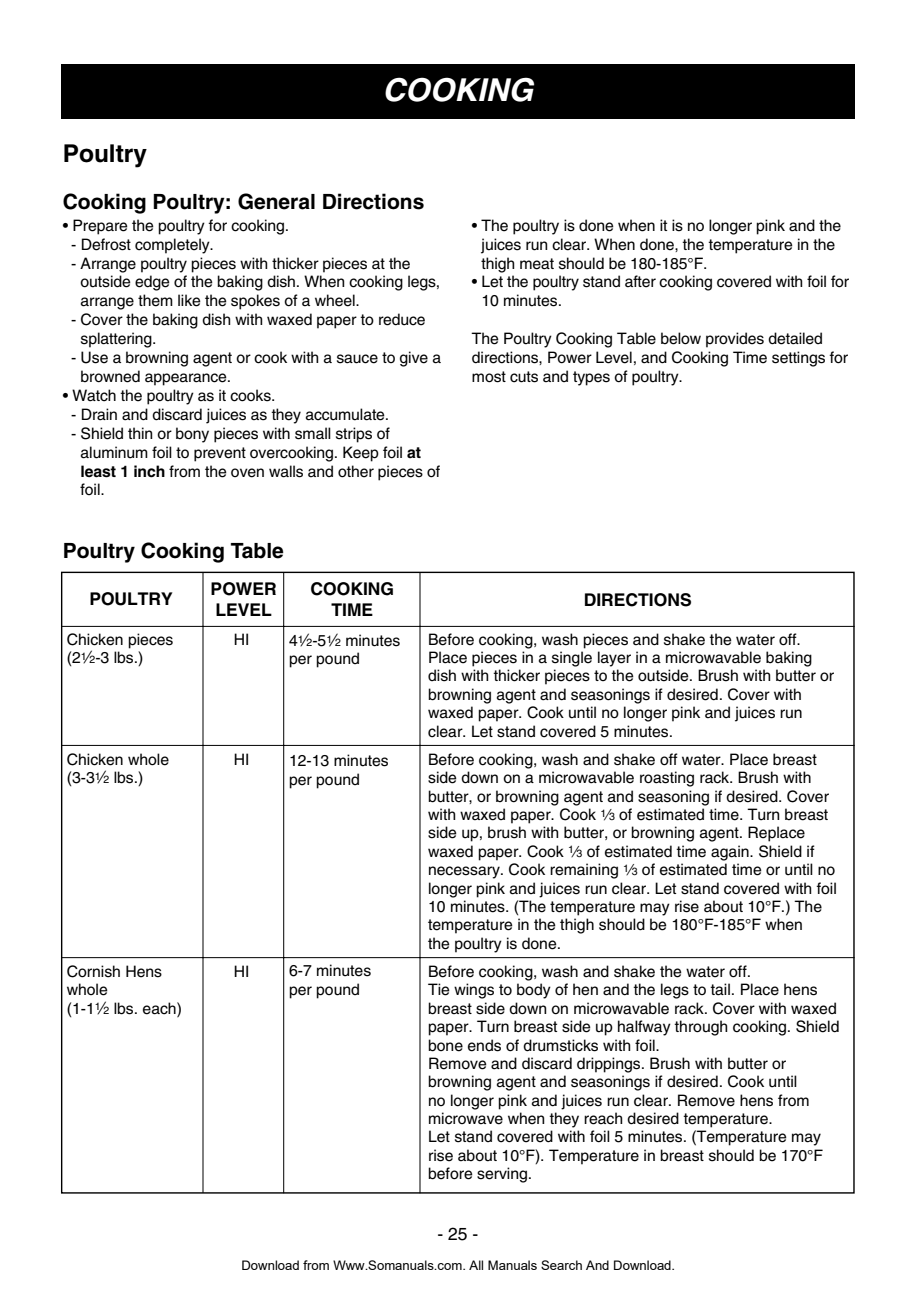
<style>
.page{position:relative;width:917px;height:1290px;background:#fff}
.page>*{position:absolute;margin:0;border:0;box-sizing:border-box;transform-origin:0 0}
.t1{font:italic 700 31.5px "Helvetica";color:#fff}
.t2{font:700 24.5px "Helvetica";color:#000}
.t3{font:700 21px "Helvetica";color:#000}
.t4{font:700 17.5px/21px "Helvetica";color:#000}
.t5{font:17.5px "Helvetica";color:#000}
.t6{font:15.75px/18.4px "Helvetica";color:#000}
.t7{font:13.12px "Arial";color:#000}
.s1{font-weight:700}
.s2{font-size:17.5px}
.s3{font-size:10.5px}
</style>
<div class="page">
<div style="left:61px;top:64px;width:794px;height:55px;background:#000"></div>
<hr style="left:61px;top:745px;width:794px;height:1px;background:#000">
<hr style="left:61px;top:626px;width:794px;height:1px;background:#000">
<hr style="left:61px;top:957px;width:794px;height:1px;background:#000">
<hr style="left:203px;top:573px;width:1px;height:620px;background:#000">
<hr style="left:283px;top:572px;width:1px;height:621px;background:#000">
<hr style="left:420px;top:573px;width:1px;height:620px;background:#000">
<h1 class="t1" style="left:383px;top:78px;width:152px">COOKING</h1>
<h2 class="t2" style="left:63px;top:144px;width:86px">Poultry</h2>
<h3 class="t3" style="left:63px;top:194px;width:363px">Cooking Poultry: General Directions</h3>
<p class="t6" style="left:63px;top:218px;width:228px">• Prepare the poultry for cooking.</p>
<p class="t6" style="left:71px;top:236px;width:144px">- Defrost completely.</p>
<p class="t6" style="left:81px;top:255px;width:361px;line-height:18.9px;text-indent:-9px">- Arrange poultry pieces with thicker pieces at the outside edge of the baking dish. When cooking legs, arrange them like the spokes of a wheel.</p>
<p class="t6" style="left:81px;top:312px;width:347px;line-height:18.9px;text-indent:-9px">- Cover the baking dish with waxed paper to reduce splattering.</p>
<p class="t6" style="left:81px;top:350px;width:362px;line-height:18.9px;text-indent:-9px">- Use a browning agent or cook with a sauce to give a browned appearance.</p>
<p class="t6" style="left:63px;top:388px;width:214px">• Watch the poultry as it cooks.</p>
<p class="t6" style="left:71px;top:407px;width:320px">- Drain and discard juices as they accumulate.</p>
<p class="t6" style="left:81px;top:425px;width:361px;line-height:18.9px;text-indent:-9px">- Shield thin or bony pieces with small strips of aluminum foil to prevent overcooking. Keep foil <span class="s1">at least 1 inch</span> from the oven walls and other pieces of foil.</p>
<h3 class="t3" style="left:63px;top:543px;width:223px">Poultry Cooking Table</h3>
<p class="t6" style="left:482px;top:217px;width:361px;line-height:18.9px;text-indent:-10px">• The poultry is done when it is no longer pink and the juices run clear. When done, the temperature in the thigh meat should be 180-185°F.</p>
<p class="t6" style="left:482px;top:274px;width:369px;line-height:18.9px;text-indent:-10px">• Let the poultry stand after cooking covered with foil for<br>10 minutes.</p>
<p class="t6" style="left:472px;top:331px;width:378px;line-height:18.9px">The Poultry Cooking Table below provides detailed directions, Power Level, and Cooking Time settings for most cuts and types of poultry.</p>
<p class="t4" style="left:89px;top:590px;width:85px">POULTRY</p>
<p class="t6" style="left:67px;top:631px;width:108px">Chicken pieces (2<sup>1</sup><span class="s2">⁄</span><span class="s3">2</span>-3 lbs.)</p>
<p class="t6" style="left:67px;top:752px;width:104px">Chicken whole (3-3<sup>1</sup><span class="s2">⁄</span><span class="s3">2</span> lbs.)</p>
<p class="t6" style="left:67px;top:964px;width:117px">Cornish Hens whole<br>(1-1<sup>1</sup><span class="s2">⁄</span><span class="s3">2</span> lbs. each)</p>
<p class="t4" style="left:211px;top:580px;width:68px">POWER<br>LEVEL</p>
<p class="t4" style="left:311px;top:580px;width:85px;text-align:center">COOKING<br>TIME</p>
<p class="t4" style="left:584px;top:590px;width:109px">DIRECTIONS</p>
<p class="t6" style="left:234px;top:631px;width:17px">HI</p>
<p class="t6" style="left:234px;top:752px;width:17px">HI</p>
<p class="t6" style="left:234px;top:964px;width:17px">HI</p>
<p class="t6" style="left:289px;top:633px;width:113px">4<sup>1</sup><span class="s2">⁄</span><span class="s3">2</span>-5<sup>1</sup><span class="s2">⁄</span><span class="s3">2</span> minutes per pound</p>
<p class="t6" style="left:289px;top:753px;width:101px">12-13 minutes per pound</p>
<p class="t6" style="left:289px;top:963px;width:84px">6-7 minutes per pound</p>
<p class="t6" style="left:428px;top:631px;width:408px">Before cooking, wash pieces and shake the water off.<br>Place pieces in a single layer in a microwavable baking dish with thicker pieces to the outside. Brush with butter or browning agent and seasonings if desired. Cover with waxed paper. Cook until no longer pink and juices run clear. Let stand covered 5 minutes.</p>
<p class="t6" style="left:428px;top:752px;width:410px">Before cooking, wash and shake off water. Place breast side down on a microwavable roasting rack. Brush with butter, or browning agent and seasoning if desired. Cover with waxed paper. Cook <sup>1</sup>⁄<span class="s3">3</span> of estimated time. Turn breast side up, brush with butter, or browning agent. Replace waxed paper. Cook <sup>1</sup>⁄<span class="s3">3</span> of estimated time again. Shield if necessary. Cook remaining <sup>1</sup>⁄<span class="s3">3</span> of estimated time or until no longer pink and juices run clear. Let stand covered with foil 10 minutes. (The temperature may rise about 10°F.) The temperature in the thigh should be 180°F-185°F when<br>the poultry is done.</p>
<p class="t6" style="left:428px;top:964px;width:413px">Before cooking, wash and shake the water off.<br>Tie wings to body of hen and the legs to tail. Place hens breast side down on microwavable rack. Cover with waxed paper. Turn breast side up halfway through cooking. Shield bone ends of drumsticks with foil.<br>Remove and discard drippings. Brush with butter or browning agent and seasonings if desired. Cook until<br>no longer pink and juices run clear. Remove hens from microwave when they reach desired temperature.<br>Let stand covered with foil 5 minutes. (Temperature may rise about 10°F). Temperature in breast should be 170°F before serving.</p>
<p class="t5" style="left:437px;top:1227px;width:42px">- 25 -</p>
<p class="t7" style="left:241px;top:1258px;width:435px">Download from Www.Somanuals.com. All Manuals Search And Download.</p>
</div>
